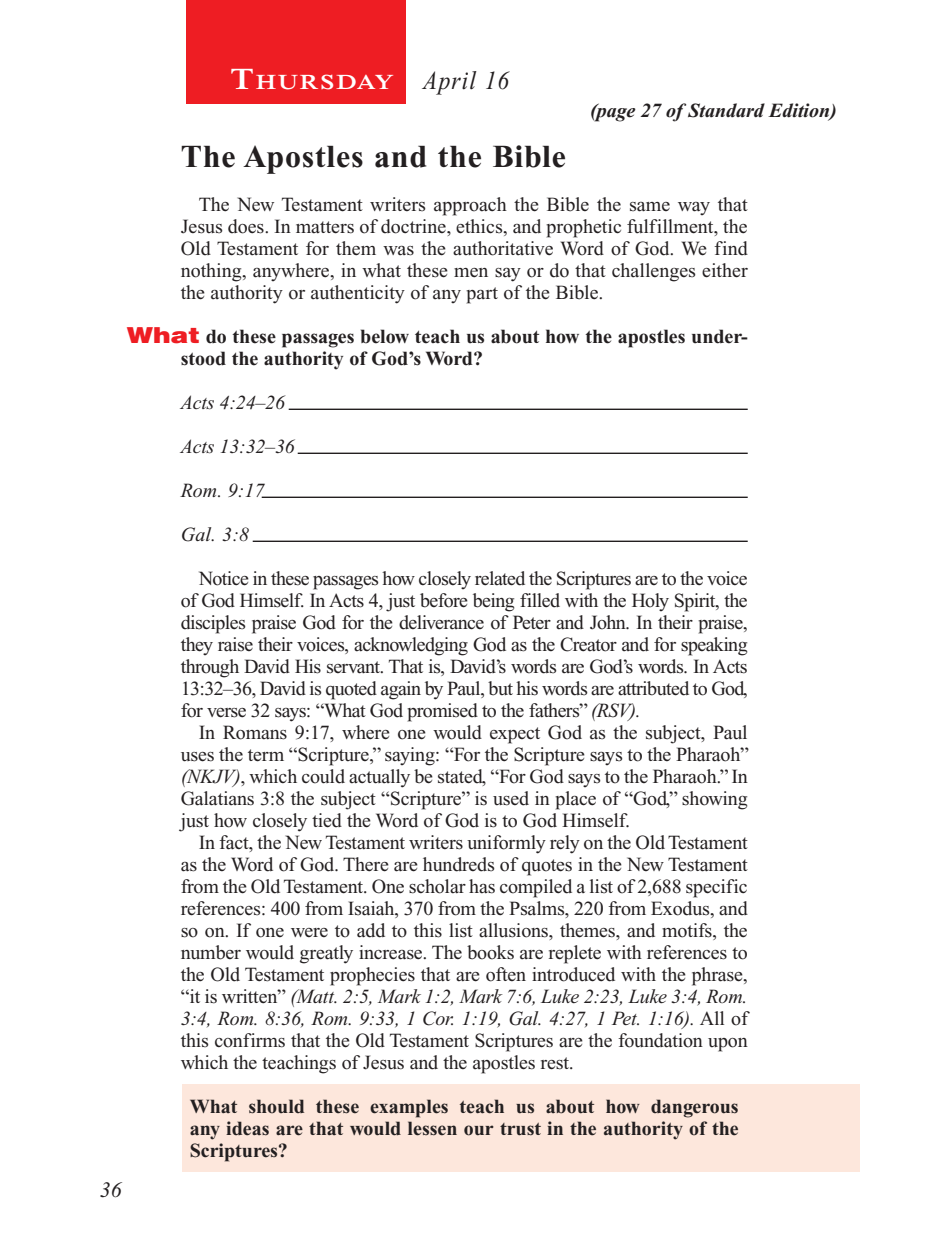
<style>
.page{position:relative;width:936px;height:1260px;background:#fff}
.page>*{position:absolute;margin:0;border:0;box-sizing:border-box;transform-origin:0 0}
.t1{font:700 32px "Times New Roman PS Std";letter-spacing:.025em;color:#231f20}
.t2{font:italic 22px "Times New Roman PS Std";color:#231f20}
.t3{font:600 21px "Times NRMT Std";letter-spacing:.07em;color:#fff;scale:1.1 1}
.t4{font:20px/22px "Times New Roman PS Std";letter-spacing:-.01em;color:#231f20;text-align:justify}
.t5{font:700 20px/22px "Times New Roman PS Std";color:#231f20}
.t6{font:italic 20px "Times New Roman PS Std";letter-spacing:-.01em;color:#231f20}
.t7{font:italic 700 20px "Times New Roman PS Std";color:#231f20}
.s1{font-size:30px}
.s2{font-family:"Times New Roman PS Std";font-weight:400;font-style:italic;font-size:26px;color:#231f20}
.s3{font-family:"Helvetica LT Std";font-weight:900;font-size:22px;color:#ee1d23}
.s4{font-style:italic}
</style>
<div class="page">
<div style="left:186px;top:0;width:220px;height:103px;background:#ee1d23"></div>
<div style="left:183px;top:1084px;width:677px;height:88px;background:#fde7dc"></div>
<hr style="left:289px;top:409px;width:459px;height:1px;background:#231f20">
<hr style="left:298px;top:453px;width:450px;height:1px;background:#231f20">
<hr style="left:262px;top:497px;width:486px;height:1px;background:#231f20">
<hr style="left:253px;top:541px;width:495px;height:1px;background:#231f20">
<p class="t3" style="left:231px;top:70px;width:255px"><span class="s1">T</span>HURSDAY <span class="s2">April 16</span></p>
<p class="t7" style="left:590px;top:100px;width:248px">(page 27 of Standard Edition)</p>
<h1 class="t1" style="left:181px;top:138px;width:387px">The Apostles and the Bible</h1>
<p class="t4" style="left:181px;top:193px;width:569px;text-indent:18px">The New Testament writers approach the Bible the same way that Jesus does. In matters of doctrine, ethics, and prophetic fulfillment, the Old Testament for them was the authoritative Word of God. We find nothing, anywhere, in what these men say or do that challenges either the authority or authenticity of any part of the Bible.</p>
<p class="t5" style="left:181px;top:325px;width:568px;text-indent:-54px"><span class="s3">What</span> do these passages below teach us about how the apostles under&shy;stood the authority of God’s Word?</p>
<p class="t6" style="left:181px;top:391px;width:106px">Acts 4:24–26</p>
<p class="t6" style="left:181px;top:435px;width:116px">Acts 13:32–36</p>
<p class="t6" style="left:181px;top:479px;width:85px">Rom. 9:17</p>
<p class="t6" style="left:181px;top:523px;width:70px">Gal. 3:8</p>
<p class="t4" style="left:181px;top:567px;width:569px;text-indent:18px">Notice in these passages how closely related the Scriptures are to the voice of God Himself. In Acts 4, just before being filled with the Holy Spirit, the disciples praise God for the deliverance of Peter and John. In their praise, they raise their voices, acknowledging God as the Creator and for speaking through David His servant. That is, David’s words are God’s words. In Acts 13:32–36, David is quoted again by Paul, but his words are attributed to God, for verse 32 says: “What God promised to the fathers” <span class="s4">(RSV).</span></p>
<p class="t4" style="left:181px;top:721px;width:570px;text-indent:18px">In Romans 9:17, where one would expect God as the subject, Paul uses the term “Scripture,” saying: “For the Scripture says to the Pharaoh” <span class="s4">(NKJV)</span>, which could actually be stated, “For God says to the Pharaoh.” In Galatians 3:8 the subject “Scripture” is used in place of “God,” showing just how closely tied the Word of God is to God Himself.</p>
<p class="t4" style="left:181px;top:831px;width:569px;text-indent:18px">In fact, the New Testament writers uniformly rely on the Old Testament as the Word of God. There are hundreds of quotes in the New Testament from the Old Testament. One scholar has compiled a list of 2,688 specific references: 400 from Isaiah, 370 from the Psalms, 220 from Exodus, and so on. If one were to add to this list allusions, themes, and motifs, the number would greatly increase. The books are replete with references to the Old Testament prophecies that are often introduced with the phrase, “it is written” <span class="s4">(Matt. 2:5, Mark 1:2, Mark 7:6, Luke 2:23, Luke 3:4, Rom.<br>3:4, Rom. 8:36, Rom. 9:33, 1 Cor. 1:19, Gal. 4:27, 1 Pet. 1:16).</span> All of this confirms that the Old Testament Scriptures are the foundation upon which the teachings of Jesus and the apostles rest.</p>
<p class="t5" style="left:190px;top:1095px;width:551px;text-align:justify">What should these examples teach us about how dangerous any ideas are that would lessen our trust in the authority of the Scriptures?</p>
<p class="t2" style="left:100px;top:1178px;width:23px">36</p>
</div>
